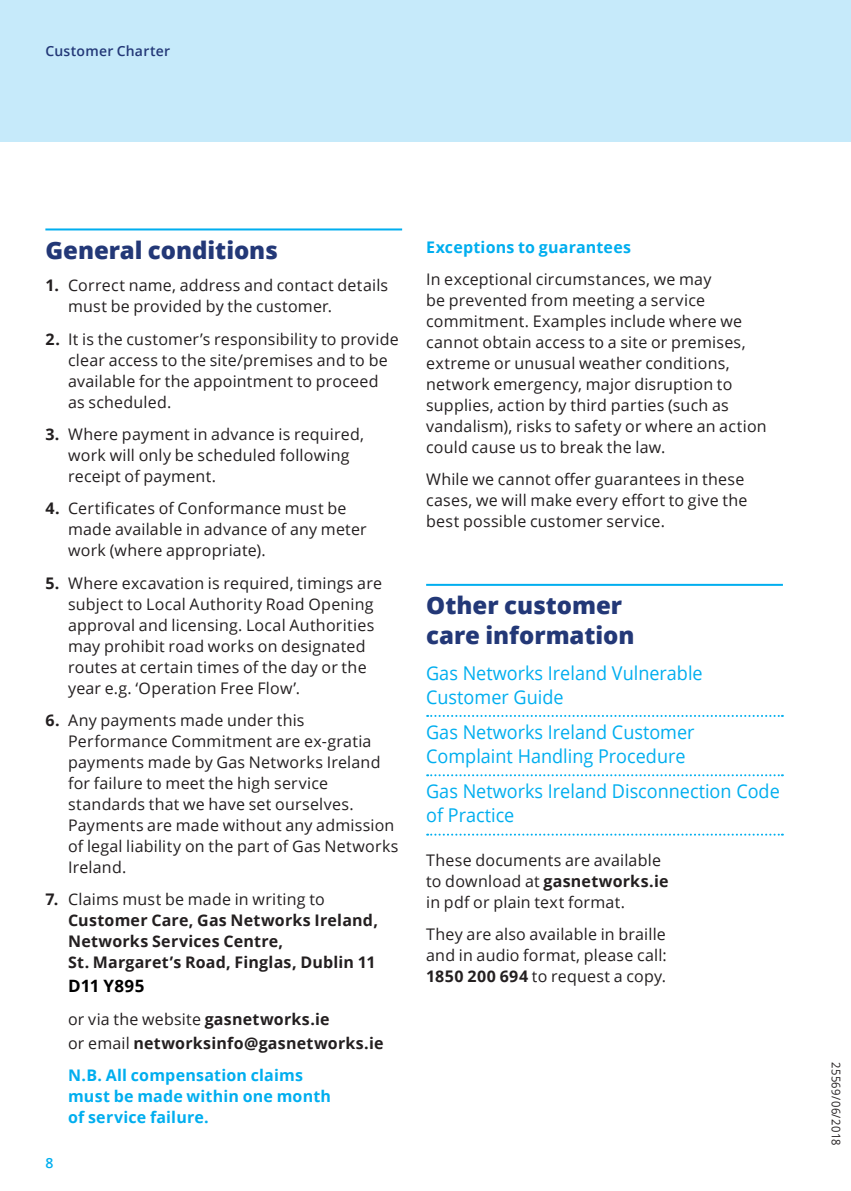
<style>
.page{position:relative;width:851px;height:1191px;background:#fff}
.page>*{position:absolute;margin:0;border:0;box-sizing:border-box;transform-origin:0 0}
.t1{font:800 24px/30px "Open Sans";color:#233877}
.t2{font:19px/24px "Open Sans";color:#00aeef;scale:.95 1}
.t3{font:700 17px "Open Sans";letter-spacing:.015em;color:#000}
.t4{font:16px/21px "Open Sans";letter-spacing:.015em;color:#231f20}
.t5{font:700 16px/21px "Open Sans";letter-spacing:.015em;color:#231f20}
.t6{font:700 16px/21px "Open Sans";letter-spacing:.015em;color:#00aeef}
.t7{font:600 14px "Open Sans";letter-spacing:.02em;color:#233877}
.t8{font:600 14px "Open Sans";color:#00aeef}
.t9{font:12px "Open Sans";letter-spacing:.04em;color:#231f20;scale:.93 1}
.s1{font-weight:700}
.s2{font-weight:400}
</style>
<div class="page">
<div style="left:0;top:0;width:850px;height:142px;background:#c6eafa"></div>
<hr style="left:45px;top:228px;width:357px;height:2px;background:#00aeef">
<hr style="left:426px;top:584px;width:356px;height:2px;background:#00aeef">
<svg style="left:427px;top:715px;width:355px;height:2px"></svg>
<svg style="left:427px;top:774px;width:355px;height:2px"></svg>
<svg style="left:427px;top:833px;width:355px;height:2px"></svg>
<p class="t7" style="left:45px;top:41px;width:126px">Customer Charter</p>
<h1 class="t1" style="left:45px;top:234px;width:234px">General conditions</h1>
<p class="t4" style="left:68px;top:274px;width:321px;text-indent:-23px"><span class="s1">1.</span> Correct name, address and contact details must be provided by the customer.</p>
<p class="t4" style="left:68px;top:328px;width:332px;text-indent:-23px"><span class="s1">2.</span> It is the customer’s responsibility to provide clear access to the site/premises and to be available for the appointment to proceed as scheduled.</p>
<p class="t4" style="left:68px;top:423px;width:297px;text-indent:-23px"><span class="s1">3.</span> Where payment in advance is required, work will only be scheduled following receipt of payment.</p>
<p class="t4" style="left:68px;top:497px;width:300px;text-indent:-23px"><span class="s1">4.</span> Certificates of Conformance must be made available in advance of any meter work (where appropriate).</p>
<p class="t4" style="left:68px;top:572px;width:315px;text-indent:-23px"><span class="s1">5.</span> Where excavation is required, timings are subject to Local Authority Road Opening approval and licensing. Local Authorities may prohibit road works on designated routes at certain times of the day or the year e.g. ‘Operation Free Flow’.</p>
<p class="t4" style="left:68px;top:709px;width:332px;text-indent:-23px"><span class="s1">6.</span> Any payments made under this Performance Commitment are ex-gratia payments made by Gas Networks Ireland for failure to meet the high service standards that we have set ourselves.<br>Payments are made without any admission of legal liability on the part of Gas Networks Ireland.</p>
<p class="t5" style="left:68px;top:888px;width:311px;text-indent:-23px">7. <span class="s2">Claims must be made in writing to </span>Customer Care, Gas Networks Ireland, Networks Services Centre,<br>St. Margaret’s Road, Finglas, Dublin 11</p>
<p class="t3" style="left:68px;top:974px;width:78px">D11 Y895</p>
<p class="t5" style="left:68px;top:1006px;width:317px;line-height:24px"><span class="s2">or via the website</span> gasnetworks.ie<br><span class="s2">or email</span> networksinfo@gasnetworks.ie</p>
<p class="t6" style="left:68px;top:1064px;width:264px">N.B. All compensation claims must be made within one month of service failure.</p>
<p class="t8" style="left:45px;top:1153px;width:9px">8</p>
<p class="t6" style="left:426px;top:236px;width:206px">Exceptions to guarantees</p>
<p class="t4" style="left:426px;top:268px;width:342px">In exceptional circumstances, we may<br>be prevented from meeting a service commitment. Examples include where we cannot obtain access to a site or premises, extreme or unusual weather conditions, network emergency, major disruption to supplies, action by third parties (such as vandalism), risks to safety or where an action could cause us to break the law.</p>
<p class="t4" style="left:426px;top:469px;width:323px">While we cannot offer guarantees in these cases, we will make every effort to give the best possible customer service.</p>
<h1 class="t1" style="left:426px;top:589px;width:210px">Other customer care information</h1>
<p class="t2" style="left:426px;top:660px;width:292px">Gas Networks Ireland Vulnerable<br>Customer Guide</p>
<p class="t2" style="left:426px;top:719px;width:284px">Gas Networks Ireland Customer<br>Complaint Handling Procedure</p>
<p class="t2" style="left:426px;top:779px;width:374px">Gas Networks Ireland Disconnection Code of Practice</p>
<p class="t4" style="left:426px;top:849px;width:244px">These documents are available to download at <span class="s1">gasnetworks.ie </span>in pdf or plain text format.</p>
<p class="t4" style="left:426px;top:923px;width:242px;text-align:justify">They are also available in braille and in audio format, please call:<br><span class="s1">1850 200 694</span> to request a copy.</p>
<p class="t9" style="left:844px;top:1062px;width:92px;rotate:90deg">25569/06/2018</p>
</div>
